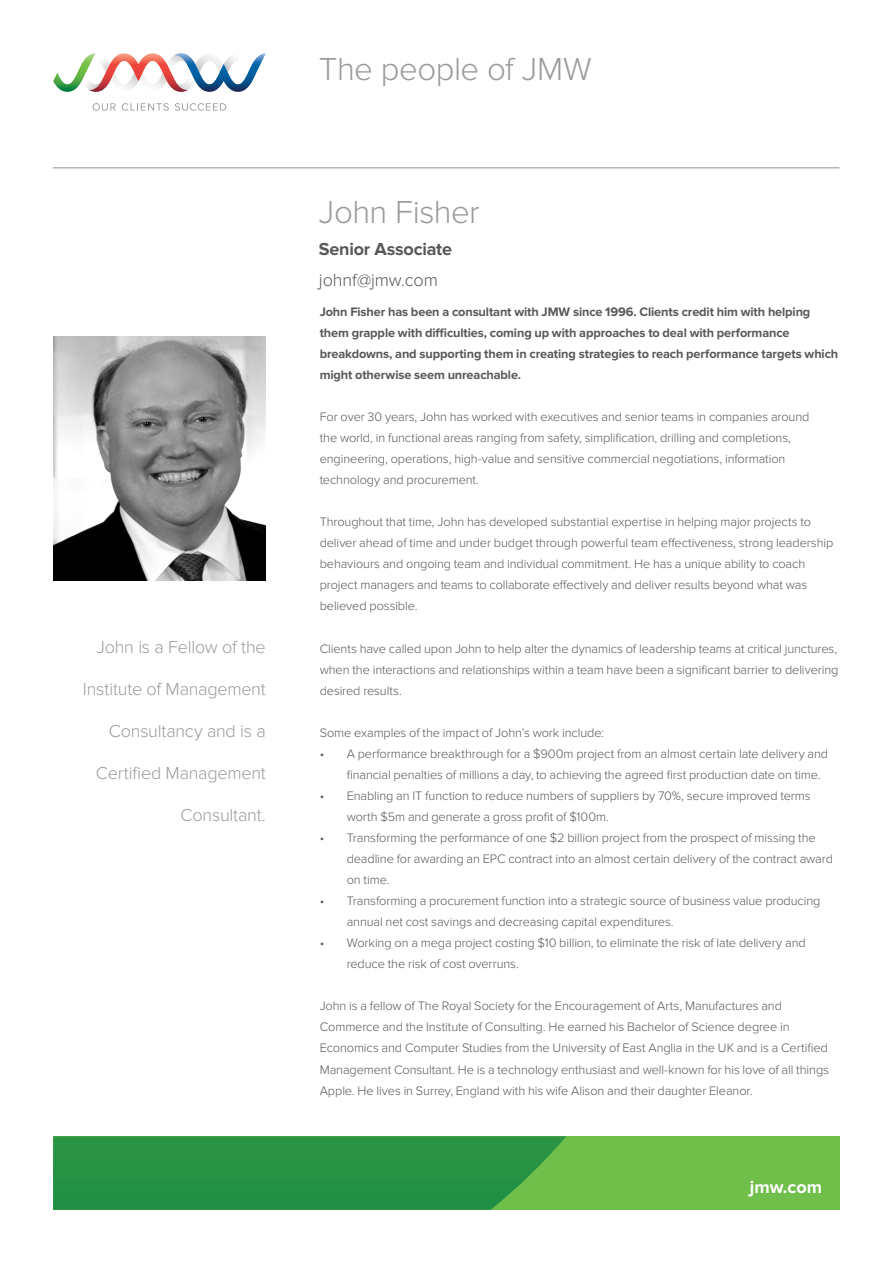
<style>
.page{position:relative;width:893px;height:1263px;background:#fff}
.page>*{position:absolute;margin:0;border:0;box-sizing:border-box;transform-origin:0 0}
.Name{font:300 33px "Proxima Nova";letter-spacing:-.015em;color:#9c9b9c}
.t1{font:300 18px "Proxima Nova";letter-spacing:-.015em;color:#9c9b9c}
.Subhead_2{font:700 18px "Proxima Nova";letter-spacing:-.015em;color:#57585a}
.Contact_Details{font:300 18px "Proxima Nova";letter-spacing:-.005em;color:#57585a}
.Boilerplate_-_web_ad{font:700 18px "Proxima Nova";color:#fff}
.Body{font:300 12.75px/21px "Proxima Nova";letter-spacing:-.01em;color:#57585a}
.Body-2{font:700 12.75px/21px "Proxima Nova";letter-spacing:-.01em;color:#57585a}
</style>
<div class="page">
<svg style="left:93px;top:103px;width:23px;height:8px"></svg>
<svg style="left:122px;top:103px;width:47px;height:8px"></svg>
<svg style="left:175px;top:103px;width:51px;height:8px"></svg>
<svg style="left:53px;top:53px;width:213px;height:39px"></svg>
<div style="left:53px;top:1136px;width:787px;height:74px;background:#70bf4a"></div>
<svg style="left:53px;top:1136px;width:513px;height:74px;background:#2a9544"></svg>
<hr style="left:53px;top:167px;width:786px;height:1px;background:#9c9b9c">
<img style="left:53px;top:337px;width:213px;height:244px">
<p class="t1" style="left:97px;top:636px;width:171px">John is a Fellow of the</p>
<p class="t1" style="left:83px;top:678px;width:184px">Institute of Management</p>
<p class="t1" style="left:109px;top:720px;width:158px">Consultancy and is a</p>
<p class="t1" style="left:96px;top:762px;width:171px">Certified Management</p>
<p class="t1" style="left:181px;top:804px;width:87px">Consultant.</p>
<p class="Name" style="left:319px;top:50px;width:274px">The people of JMW</p>
<p class="Name" style="left:319px;top:193px;width:162px">John Fisher</p>
<p class="Subhead_2" style="left:319px;top:239px;width:135px">Senior Associate</p>
<p class="Contact_Details" style="left:319px;top:269px;width:121px">johnf@jmw.com</p>
<p class="Body-2" style="left:320px;top:301px;width:520px">John Fisher has been a consultant with JMW since 1996. Clients credit him with helping them grapple with difficulties, coming up with approaches to deal with performance breakdowns, and supporting them in creating strategies to reach performance targets which might otherwise seem unreachable.</p>
<p class="Body" style="left:320px;top:406px;width:491px">For over 30 years, John has worked with executives and senior teams in companies around the world, in functional areas ranging from safety, simplification, drilling and completions, engineering, operations, high-value and sensitive commercial negotiations, information technology and procurement.</p>
<p class="Body" style="left:320px;top:512px;width:515px">Throughout that time, John has developed substantial expertise in helping major projects to deliver ahead of time and under budget through powerful team effectiveness, strong leadership behaviours and ongoing team and individual commitment. He has a unique ability to coach project managers and teams to collaborate effectively and deliver results beyond what was believed possible.</p>
<p class="Body" style="left:320px;top:638px;width:520px;text-align:justify">Clients have called upon John to help alter the dynamics of leadership teams at critical junctures, when the interactions and relationships within a team have been a significant barrier to delivering desired results.</p>
<p class="Body" style="left:320px;top:722px;width:286px">Some examples of the impact of John’s work include:</p>
<p class="Body" style="left:347px;top:743px;width:483px;text-indent:-27px">• A performance breakthrough for a $900m project from an almost certain late delivery and financial penalties of millions a day, to achieving the agreed first production date on time.</p>
<p class="Body" style="left:347px;top:785px;width:465px;text-indent:-27px">• Enabling an IT function to reduce numbers of suppliers by 70%, secure improved terms worth $5m and generate a gross profit of $100m.</p>
<p class="Body" style="left:347px;top:827px;width:488px;text-indent:-27px">• Transforming the performance of one $2 billion project from the prospect of missing the deadline for awarding an EPC contract into an almost certain delivery of the contract award on time.</p>
<p class="Body" style="left:347px;top:890px;width:475px;text-indent:-27px">• Transforming a procurement function into a strategic source of business value producing annual net cost savings and decreasing capital expenditures.</p>
<p class="Body" style="left:347px;top:933px;width:461px;text-indent:-27px">• Working on a mega project costing $10 billion, to eliminate the risk of late delivery and reduce the risk of cost overruns.</p>
<p class="Body" style="left:320px;top:996px;width:511px">John is a fellow of The Royal Society for the Encouragement of Arts, Manufactures and Commerce and the Institute of Consulting. He earned his Bachelor of Science degree in Economics and Computer Studies from the University of East Anglia in the UK and is a Certified Management Consultant. He is a technology enthusiast and well-known for his love of all things Apple. He lives in Surrey, England with his wife Alison and their daughter Eleanor.</p>
<p class="Boilerplate_-_web_ad" style="left:750px;top:1176px;width:74px">jmw.com</p>
</div>
